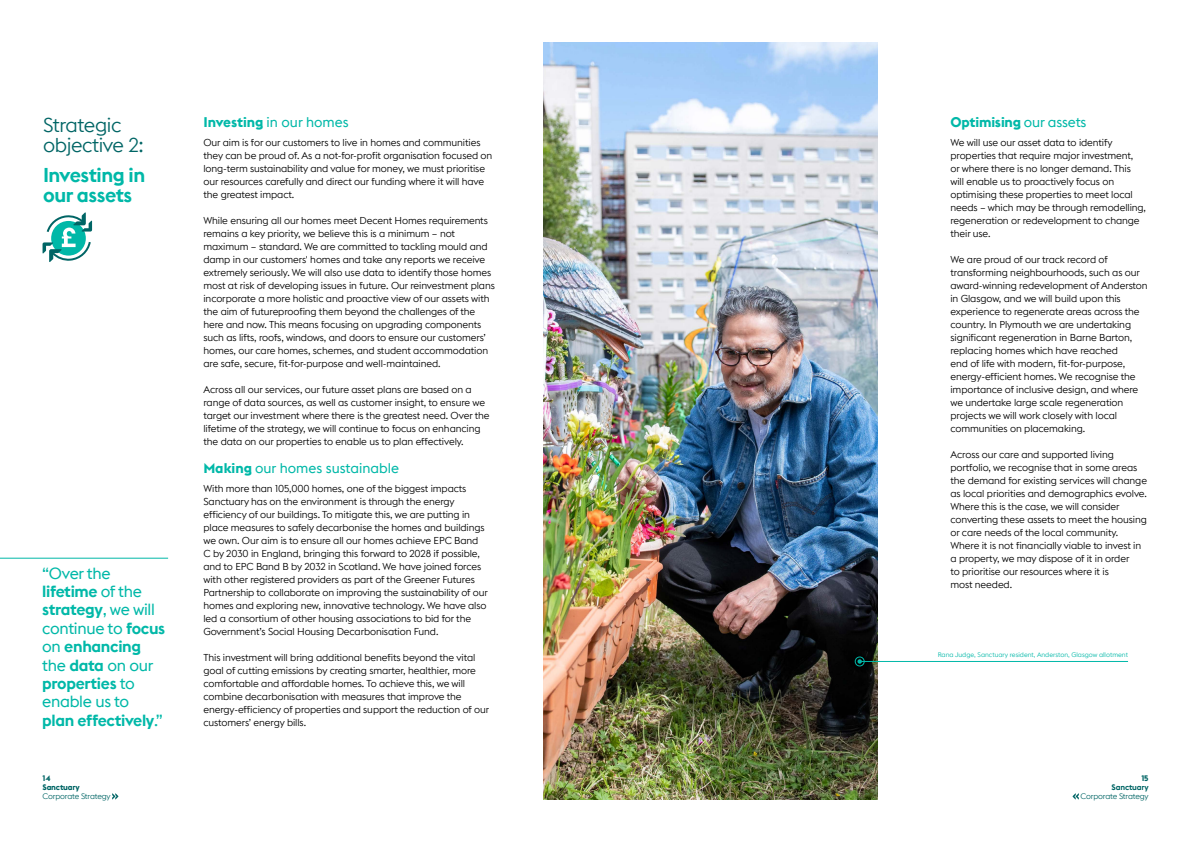
<style>
.page{position:relative;width:1191px;height:842px;background:#fff}
.page>*{position:absolute;margin:0;border:0;box-sizing:border-box;transform-origin:0 0}
.t1{font:300 20px/20px "Euclid Flex B";letter-spacing:-.02em;color:#006565}
.t2{font:600 20px/20px "Euclid Flex B";letter-spacing:-.02em;color:#00b8a8}
.t3{font:600 16.1px/18.4px "Euclid Flex B";letter-spacing:-.02em;color:#00b8a8}
.t4{font:14px "Euclid Flex B";color:#00b8a8}
.t5{font:700 14px "Euclid Flex B";letter-spacing:-.01em;color:#00b8a8}
.t6{font:300 10px/13px "Euclid Flex B";letter-spacing:-.01em;color:#000}
.t7{font:300 8px "Euclid Flex B";letter-spacing:-.02em;color:#006565}
.t8{font:700 8px "Euclid Flex B";letter-spacing:-.02em;color:#006565}
.t9{font:600 8px "Euclid Flex B";letter-spacing:-.02em;color:#006565}
.t10{font:300 6.6px "Euclid Flex B";color:#00b8a8}
.s1{font-weight:400}
.s2{font-weight:700}
</style>
<div class="page">
<img style="left:543px;top:43px;width:335px;height:756px">
<svg style="left:112px;top:793px;width:6px;height:6px"></svg>
<svg style="left:1072px;top:793px;width:6px;height:6px"></svg>
<svg style="left:43px;top:212px;width:49px;height:50px"></svg>
<hr style="left:0;top:558px;width:168px;height:1px;background:#00b8a8">
<hr style="left:861px;top:661px;width:267px;height:1px;background:#00b8a8">
<div style="left:855px;top:657px;width:9px;height:9px;border:1px solid #00b8a8;border-radius:50%"></div>
<svg style="left:857px;top:659px;width:5px;height:5px"></svg>
<h1 class="t1" style="left:43px;top:116px;width:102px">Strategic objective 2:</h1>
<h1 class="t2" style="left:43px;top:165px;width:104px">Investing in our assets</h1>
<h2 class="t3" style="left:42px;top:563px;width:124px"><span class="s1">“Over the </span>lifetime <span class="s1">of the </span>strategy<span class="s1">, we will continue to</span> focus <span class="s1">on</span> enhancing <span class="s1">the</span> data <span class="s1">on our </span>properties <span class="s1">to enable us to </span>plan effectively<span class="s1">.”</span></h2>
<p class="t8" style="left:43px;top:773px;width:9px">14</p>
<p class="t8" style="left:43px;top:782px;width:39px">Sanctuary</p>
<p class="t7" style="left:43px;top:792px;width:70px">Corporate Strategy</p>
<h2 class="t4" style="left:203px;top:114px;width:147px"><span class="s2">Investing</span> in our homes</h2>
<p class="t6" style="left:203px;top:136px;width:290px">Our aim is for our customers to live in homes and communities they can be proud of. As a not-for-profit organisation focused on long-term sustainability and value for money, we must prioritise our resources carefully and direct our funding where it will have the greatest impact.</p>
<p class="t6" style="left:203px;top:214px;width:293px">While ensuring all our homes meet Decent Homes requirements remains a key priority, we believe this is a minimum – not maximum – standard. We are committed to tackling mould and damp in our customers' homes and take any reports we receive extremely seriously. We will also use data to identify those homes most at risk of developing issues in future. Our reinvestment plans incorporate a more holistic and proactive view of our assets with the aim of futureproofing them beyond the challenges of the here and now. This means focusing on upgrading components such as lifts, roofs, windows, and doors to ensure our customers’ homes, our care homes, schemes, and student accommodation are safe, secure, fit-for-purpose and well-maintained.</p>
<p class="t6" style="left:203px;top:383px;width:288px">Across all our services, our future asset plans are based on a range of data sources, as well as customer insight, to ensure we target our investment where there is the greatest need. Over the lifetime of the strategy, we will continue to focus on enhancing the data on our properties to enable us to plan effectively.</p>
<h2 class="t4" style="left:203px;top:460px;width:197px"><span class="s2">Making</span> our homes sustainable</h2>
<p class="t6" style="left:203px;top:482px;width:286px">With more than 105,000 homes, one of the biggest impacts Sanctuary has on the environment is through the energy efficiency of our buildings. To mitigate this, we are putting in place measures to safely decarbonise the homes and buildings we own. Our aim is to ensure all our homes achieve EPC Band C by 2030 in England, bringing this forward to 2028 if possible, and to EPC Band B by 2032 in Scotland. We have joined forces with other registered providers as part of the Greener Futures Partnership to collaborate on improving the sustainability of our homes and exploring new, innovative technology. We have also led a consortium of other housing associations to bid for the Government’s Social Housing Decarbonisation Fund.</p>
<p class="t6" style="left:203px;top:651px;width:287px">This investment will bring additional benefits beyond the vital goal of cutting emissions by creating smarter, healthier, more comfortable and affordable homes. To achieve this, we will combine decarbonisation with measures that improve the energy-efficiency of properties and support the reduction of our customers’ energy bills.</p>
<h2 class="t5" style="left:950px;top:113px;width:138px">Optimising <span class="s1">our assets</span></h2>
<p class="t6" style="left:950px;top:136px;width:197px">We will use our asset data to identify properties that require major investment,<br>or where there is no longer demand. This will enable us to proactively focus on optimising these properties to meet local needs – which may be through remodelling, regeneration or redevelopment to change their use.</p>
<p class="t6" style="left:950px;top:253px;width:199px">We are proud of our track record of transforming neighbourhoods, such as our award-winning redevelopment of Anderston in Glasgow, and we will build upon this experience to regenerate areas across the country. In Plymouth we are undertaking significant regeneration in Barne Barton, replacing homes which have reached<br>end of life with modern, fit-for-purpose, energy-efficient homes. We recognise the importance of inclusive design, and where we undertake large scale regeneration projects we will work closely with local communities on placemaking.</p>
<p class="t6" style="left:950px;top:448px;width:198px">Across our care and supported living portfolio, we recognise that in some areas the demand for existing services will change as local priorities and demographics evolve.<br>Where this is the case, we will consider converting these assets to meet the housing or care needs of the local community.<br>Where it is not financially viable to invest in a property, we may dispose of it in order<br>to prioritise our resources where it is<br>most needed.</p>
<p class="t10" style="left:937px;top:651px;width:192px">Rana Judge, Sanctuary resident, Anderston, Glasgow allotment</p>
<p class="t8" style="left:1141px;top:773px;width:9px">15</p>
<p class="t9" style="left:1111px;top:782px;width:38px">Sanctuary</p>
<p class="t7" style="left:1080px;top:792px;width:70px">Corporate Strategy</p>
</div>
